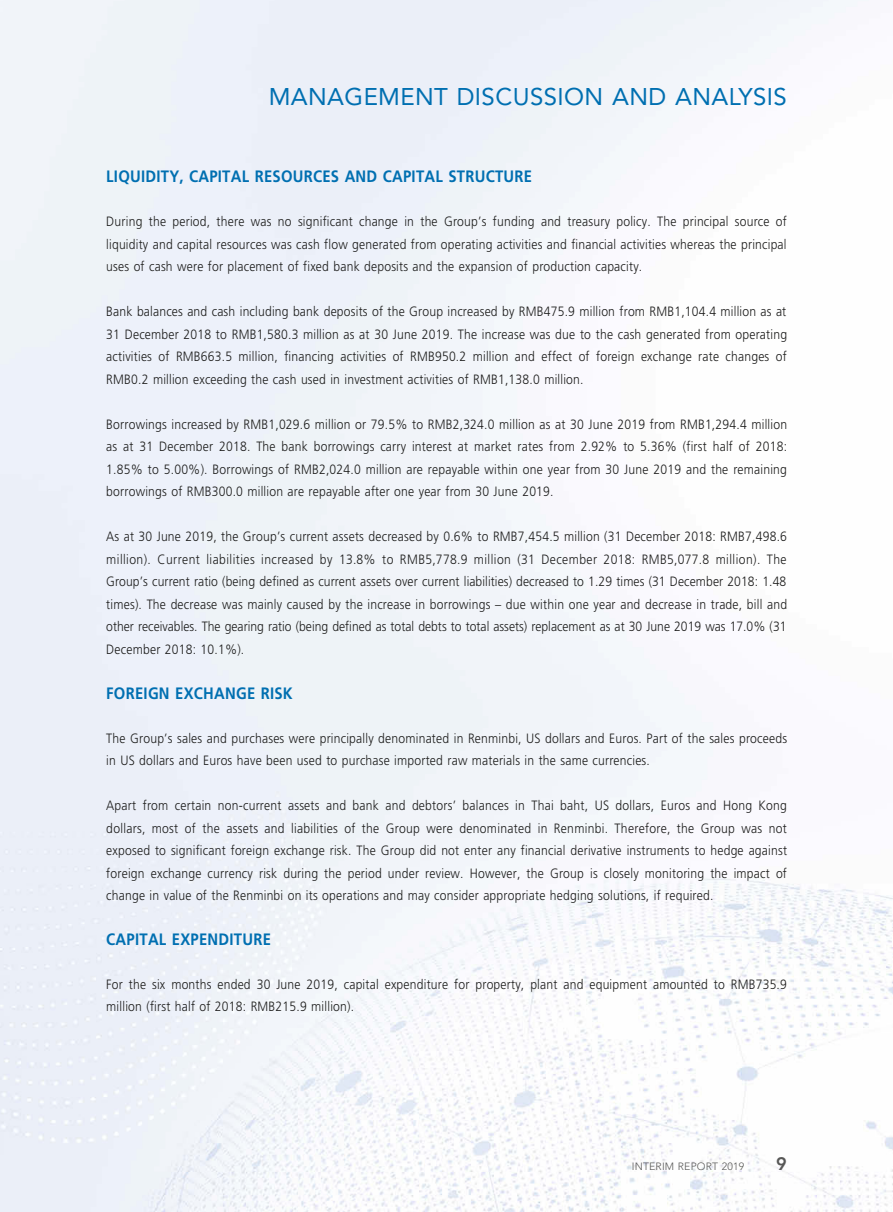
<style>
.page{position:relative;width:893px;height:1212px;background:#fff}
.page>*{position:absolute;margin:0;border:0;box-sizing:border-box;transform-origin:0 0}
.t1{font:24px "Avenir LT Std";letter-spacing:.015em;color:#006fb1}
.t2{font:800 18px "Avenir LT Std";color:#575756}
.t3{font:700 16.5px "Frutiger LT Std";letter-spacing:.015em;color:#006fb1;scale:.9 1}
.t4{font:300 13.5px/22.5px "Frutiger LT Std";letter-spacing:.015em;color:#1c1c1b;text-align:justify;scale:.9 1}
.t5{font:300 10.5px "Avenir LT Std";letter-spacing:.015em;color:#575756}
</style>
<div class="page">
<img style="left:1px;top:0;width:892px;height:1212px">
<h1 class="t1" style="left:269px;top:83px;width:520px">MANAGEMENT DISCUSSION AND ANALYSIS</h1>
<p class="t3" style="left:106px;top:167px;width:475px">LIQUIDITY, CAPITAL RESOURCES AND CAPITAL STRUCTURE</p>
<p class="t4" style="left:106px;top:211px;width:758px">During the period, there was no significant change in the Group’s funding and treasury policy. The principal source of liquidity and capital resources was cash flow generated from operating activities and financial activities whereas the principal uses of cash were for placement of fixed bank deposits and the expansion of production capacity.</p>
<p class="t4" style="left:106px;top:301px;width:758px">Bank balances and cash including bank deposits of the Group increased by RMB475.9 million from RMB1,104.4 million as at 31 December 2018 to RMB1,580.3 million as at 30 June 2019. The increase was due to the cash generated from operating activities of RMB663.5 million, financing activities of RMB950.2 million and effect of foreign exchange rate changes of RMB0.2 million exceeding the cash used in investment activities of RMB1,138.0 million.</p>
<p class="t4" style="left:106px;top:413px;width:758px">Borrowings increased by RMB1,029.6 million or 79.5% to RMB2,324.0 million as at 30 June 2019 from RMB1,294.4 million as at 31 December 2018. The bank borrowings carry interest at market rates from 2.92% to 5.36% (first half of 2018:<br>1.85% to 5.00%). Borrowings of RMB2,024.0 million are repayable within one year from 30 June 2019 and the remaining borrowings of RMB300.0 million are repayable after one year from 30 June 2019.</p>
<p class="t4" style="left:106px;top:526px;width:758px">As at 30 June 2019, the Group’s current assets decreased by 0.6% to RMB7,454.5 million (31 December 2018: RMB7,498.6 million). Current liabilities increased by 13.8% to RMB5,778.9 million (31 December 2018: RMB5,077.8 million). The Group’s current ratio (being defined as current assets over current liabilities) decreased to 1.29 times (31 December 2018: 1.48 times). The decrease was mainly caused by the increase in borrowings – due within one year and decrease in trade, bill and other receivables. The gearing ratio (being defined as total debts to total assets) replacement as at 30 June 2019 was 17.0% (31<br>December 2018: 10.1%).</p>
<p class="t3" style="left:106px;top:683px;width:209px">FOREIGN EXCHANGE RISK</p>
<p class="t4" style="left:106px;top:727px;width:758px">The Group’s sales and purchases were principally denominated in Renminbi, US dollars and Euros. Part of the sales proceeds in US dollars and Euros have been used to purchase imported raw materials in the same currencies.</p>
<p class="t4" style="left:106px;top:794px;width:758px">Apart from certain non-current assets and bank and debtors’ balances in Thai baht, US dollars, Euros and Hong Kong dollars, most of the assets and liabilities of the Group were denominated in Renminbi. Therefore, the Group was not exposed to significant foreign exchange risk. The Group did not enter any financial derivative instruments to hedge against foreign exchange currency risk during the period under review. However, the Group is closely monitoring the impact of change in value of the Renminbi on its operations and may consider appropriate hedging solutions, if required.</p>
<p class="t3" style="left:106px;top:930px;width:184px">CAPITAL EXPENDITURE</p>
<p class="t4" style="left:106px;top:973px;width:758px">For the six months ended 30 June 2019, capital expenditure for property, plant and equipment amounted to RMB735.9 million (first half of 2018: RMB215.9 million).</p>
<p class="t5" style="left:632px;top:1160px;width:114px">INTERIM REPORT 2019</p>
<h2 class="t2" style="left:776px;top:1153px;width:12px">9</h2>
</div>
